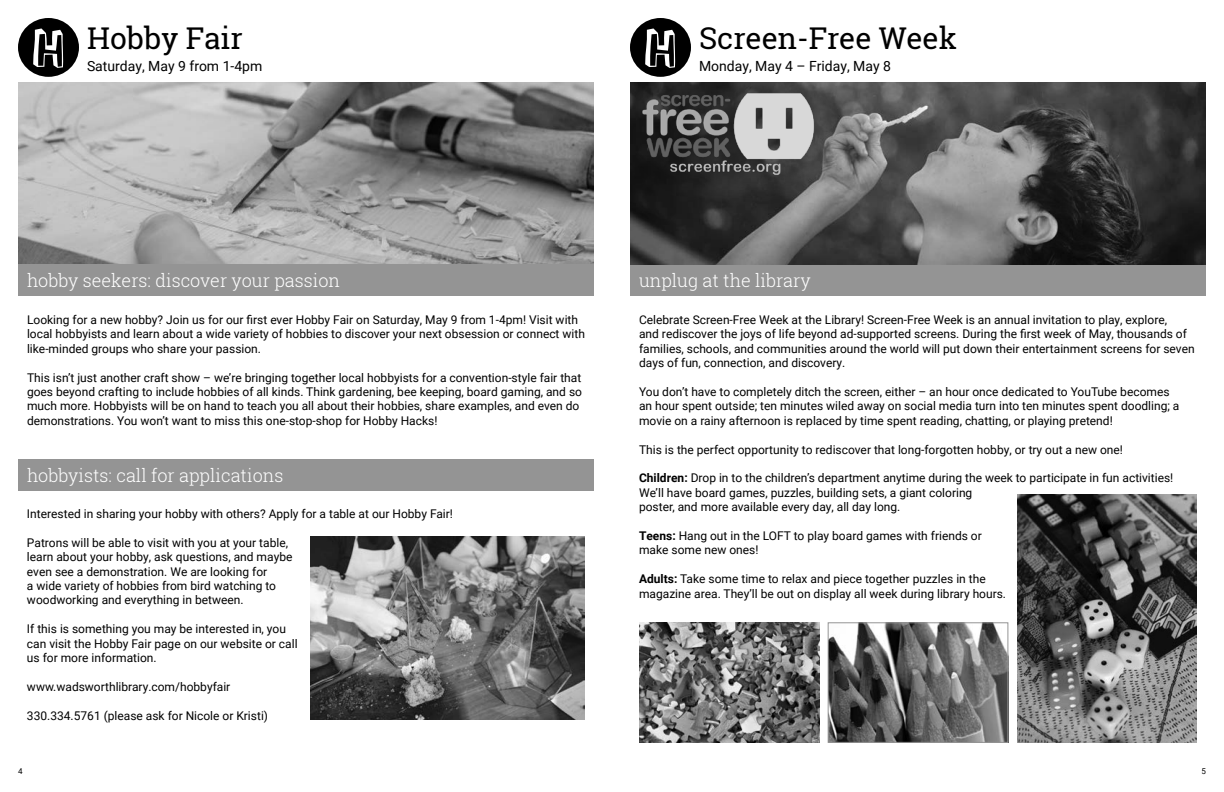
<style>
.page{position:relative;width:1224px;height:792px;background:#fff}
.page>*{position:absolute;margin:0;border:0;box-sizing:border-box;transform-origin:0 0}
.t1{font:52px "Blockhead OT Dark Side";color:#fff}
.t2{font:30px "Roboto Slab";color:#000}
.t3{font:300 18px "Roboto Slab";color:#fff}
.t4{font:14px "Roboto";color:#000}
.t5{font:12px/14.4px "Roboto";color:#000}
.t6{font:8px "Roboto";color:#000}
.s1{font-weight:700}
</style>
<div class="page">
<img style="left:18px;top:82px;width:576px;height:183px">
<div style="left:18px;top:265px;width:576px;height:31px;background:#949494"></div>
<div style="left:630px;top:265px;width:576px;height:31px;background:#949494"></div>
<div style="left:18px;top:459px;width:576px;height:31px;background:#949494"></div>
<img style="left:310px;top:537px;width:275px;height:183px">
<img style="left:630px;top:82px;width:576px;height:183px">
<div style="left:592px;top:38px;width:275px;height:187px;background:#000;opacity:.75"></div>
<img style="left:639px;top:89px;width:180px;height:85px">
<div style="left:18px;top:18px;width:61px;height:59px;background:#000;border-radius:50%"></div>
<img style="left:1017px;top:495px;width:180px;height:247px">
<img style="left:830px;top:625px;width:176px;height:115px">
<div style="left:828px;top:623px;width:180px;height:119px;border:1px solid #949494"></div>
<img style="left:639px;top:623px;width:180px;height:119px">
<div style="left:614px;top:13px;width:598px;height:69px;background:#fff"></div>
<div style="left:630px;top:18px;width:61px;height:59px;background:#000;border-radius:50%"></div>
<div style="left:594px;top:0;width:36px;height:311px;background:#fff"></div>
<h1 class="t1" style="left:31px;top:21px;width:35px">H</h1>
<h2 class="t2" style="left:699px;top:18px;width:259px">Screen-Free Week</h2>
<h2 class="t2" style="left:87px;top:18px;width:157px">Hobby Fair</h2>
<p class="t4" style="left:87px;top:56px;width:177px">Saturday, May 9 from 1-4pm</p>
<h1 class="t1" style="left:643px;top:21px;width:35px">H</h1>
<p class="t4" style="left:699px;top:56px;width:194px">Monday, May 4 – Friday, May 8</p>
<h3 class="t3" style="left:27px;top:268px;width:315px">hobby seekers: discover your passion</h3>
<h3 class="t3" style="left:639px;top:268px;width:173px">unplug at the library</h3>
<p class="t5" style="left:27px;top:312px;width:559px">Looking for a new hobby? Join us for our first ever Hobby Fair on Saturday, May 9 from 1-4pm! Visit with local hobbyists and learn about a wide variety of hobbies to discover your next obsession or connect with like-minded groups who share your passion.</p>
<p class="t5" style="left:27px;top:370px;width:556px">This isn’t just another craft show – we’re bringing together local hobbyists for a convention-style fair that goes beyond crafting to include hobbies of all kinds. Think gardening, bee keeping, board gaming, and so much more. Hobbyists will be on hand to teach you all about their hobbies, share examples, and even do demonstrations. You won’t want to miss this one-stop-shop for Hobby Hacks!</p>
<h3 class="t3" style="left:27px;top:463px;width:258px">hobbyists: call for applications</h3>
<p class="t5" style="left:27px;top:506px;width:427px">Interested in sharing your hobby with others? Apply for a table at our Hobby Fair!</p>
<p class="t5" style="left:27px;top:535px;width:267px">Patrons will be able to visit with you at your table, learn about your hobby, ask questions, and maybe even see a demonstration. We are looking for<br>a wide variety of hobbies from bird watching to woodworking and everything in between.</p>
<p class="t5" style="left:27px;top:621px;width:272px">If this is something you may be interested in, you can visit the Hobby Fair page on our website or call us for more information.</p>
<p class="t5" style="left:27px;top:679px;width:205px">www.wadsworthlibrary.com/hobbyfair</p>
<p class="t5" style="left:27px;top:708px;width:243px">330.334.5761 (please ask for Nicole or Kristi)</p>
<p class="t5" style="left:639px;top:312px;width:557px">Celebrate Screen-Free Week at the Library! Screen-Free Week is an annual invitation to play, explore,<br>and rediscover the joys of life beyond ad-supported screens. During the first week of May, thousands of families, schools, and communities around the world will put down their entertainment screens for seven days of fun, connection, and discovery.</p>
<p class="t5" style="left:639px;top:384px;width:542px">You don’t have to completely ditch the screen, either – an hour once dedicated to YouTube becomes an hour spent outside; ten minutes wiled away on social media turn into ten minutes spent doodling; a movie on a rainy afternoon is replaced by time spent reading, chatting, or playing pretend!</p>
<p class="t5" style="left:639px;top:442px;width:485px">This is the perfect opportunity to rediscover that long-forgotten hobby, or try out a new one!</p>
<p class="t5" style="left:639px;top:470px;width:536px"><span class="s1">Children:</span> Drop in to the children’s department anytime during the week to participate in fun activities!<br>We’ll have board games, puzzles, building sets, a giant coloring<br>poster, and more available every day, all day long.</p>
<p class="t5" style="left:639px;top:528px;width:344px"><span class="s1">Teens:</span> Hang out in the LOFT to play board games with friends or make some new ones!</p>
<p class="t5" style="left:639px;top:571px;width:369px"><span class="s1">Adults:</span> Take some time to relax and piece together puzzles in the magazine area. They’ll be out on display all week during library hours.</p>
<p class="t6" style="left:18px;top:766px;width:6px">4</p>
<p class="t6" style="left:1202px;top:766px;width:6px">5</p>
</div>
